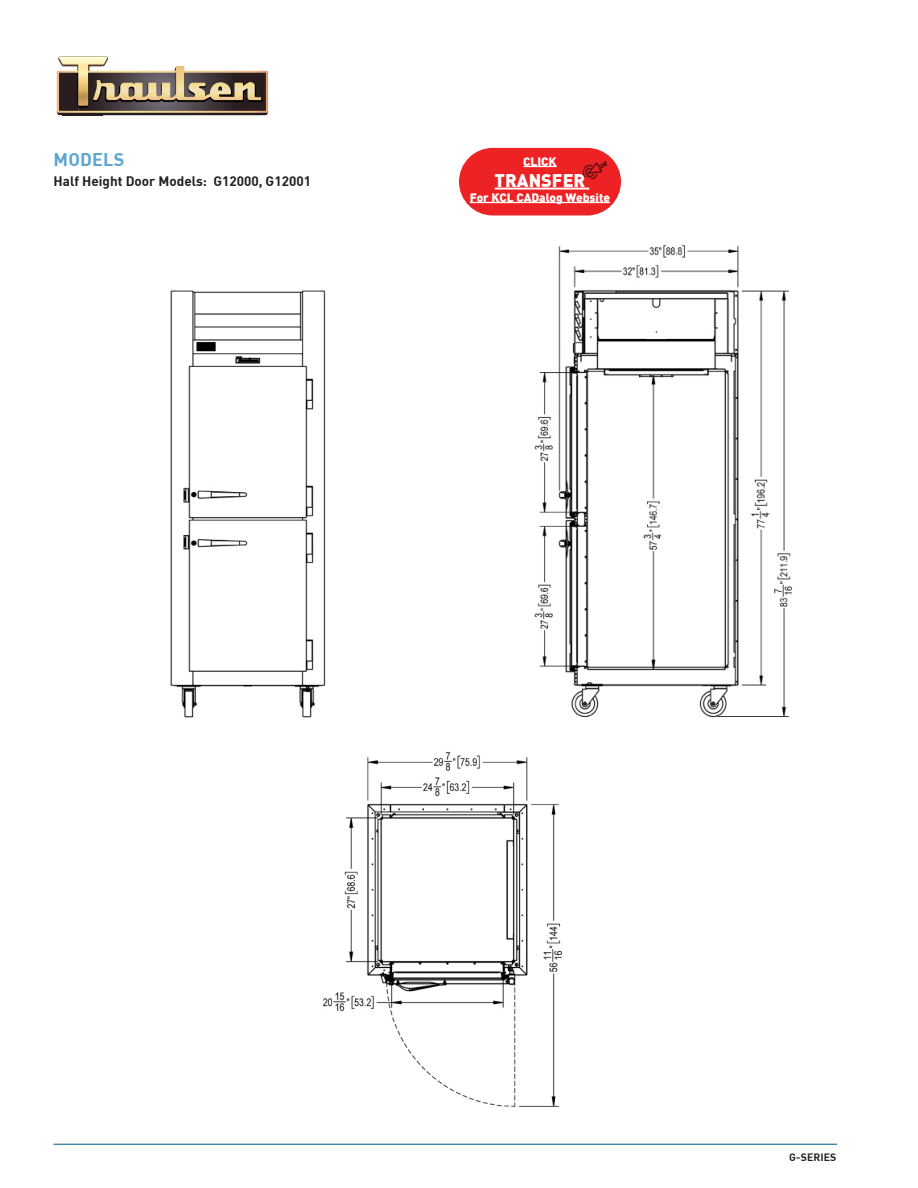
<style>
.page{position:relative;width:918px;height:1188px;background:#fff}
.page>*{position:absolute;margin:0;border:0;box-sizing:border-box;transform-origin:0 0}
.t1{font:900 18px "DIN";color:#fff}
.t2{font:700 18px "DIN";letter-spacing:.01em;color:#5ca5cf}
.t3{font:700 13.5px "DIN";color:#231f20}
.t4{font:900 12px "DIN";color:#fff}
.t5{font:700 10.5px "DIN";letter-spacing:.01em;color:#231f20}
</style>
<div class="page">
<hr style="left:53px;top:1144px;width:784px;height:1px;background:#005587">
<img style="left:63px;top:115px;width:39px;height:1px">
<svg style="left:57px;top:56px;width:211px;height:59px"></svg>
<img style="left:534px;top:244px;width:259px;height:474px">
<img style="left:323px;top:751px;width:240px;height:356px">
<img style="left:170px;top:290px;width:156px;height:428px">
<div style="left:459px;top:148px;width:162px;height:67px;background:#ed2225;border-radius:34px"></div>
<hr style="left:523px;top:166px;width:34px;height:1px;background:#fff">
<hr style="left:495px;top:188px;width:94px;height:2px;background:#fff">
<hr style="left:470px;top:202px;width:140px;height:1px;background:#fff">
<img style="left:582px;top:161px;width:25px;height:19px">
<p class="t2" style="left:54px;top:151px;width:72px">MODELS</p>
<p class="t3" style="left:54px;top:174px;width:259px">Half Height Door Models: G12000, G12001</p>
<p class="t4" style="left:523px;top:155px;width:35px">CLICK</p>
<p class="t1" style="left:495px;top:172px;width:92px">TRANSFER</p>
<p class="t4" style="left:470px;top:191px;width:142px">For KCL CADalog Website</p>
<p class="t5" style="left:789px;top:1152px;width:49px">G-SERIES</p>
</div>
